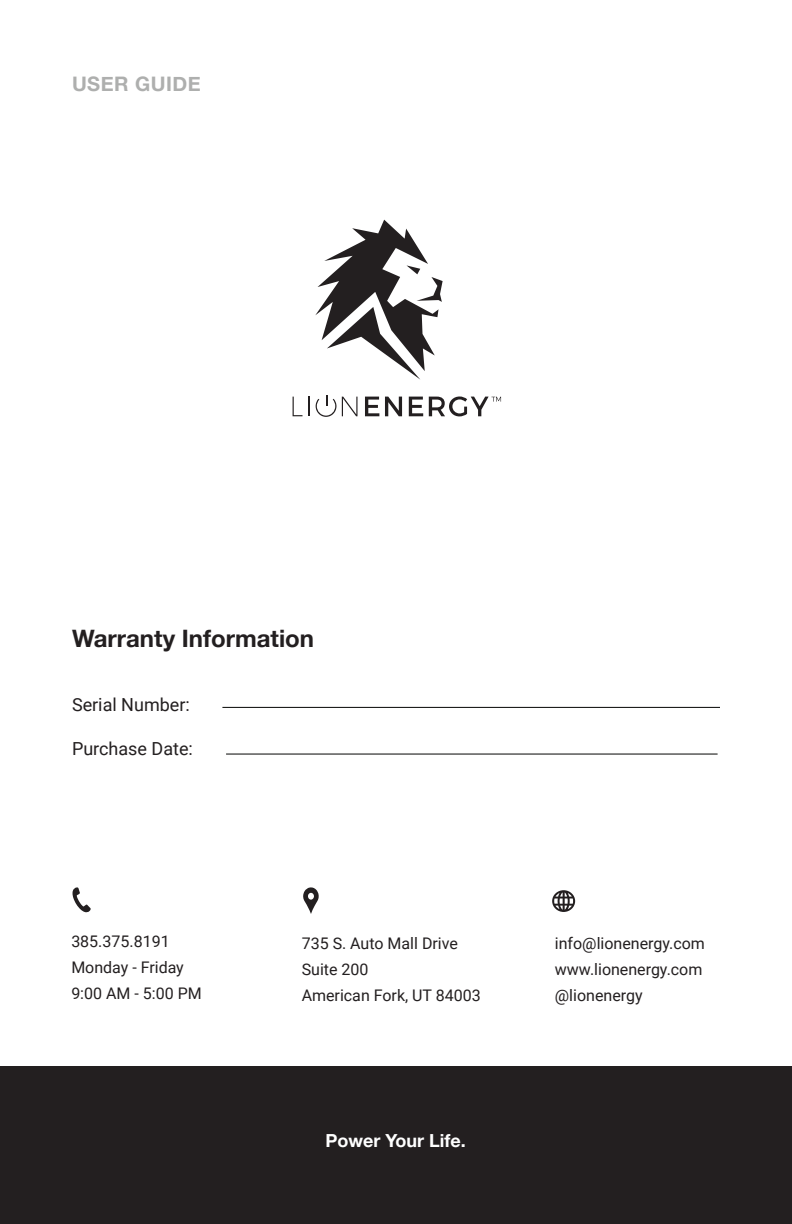
<style>
.page{position:relative;width:792px;height:1224px;background:#fff}
.page>*{position:absolute;margin:0;border:0;box-sizing:border-box;transform-origin:0 0}
.t1{font:700 24px "Helvetica Neue";color:#231f20}
.t2{font:700 20px "Helvetica Neue";letter-spacing:.025em;color:#aeafae}
.t3{font:18px "Roboto";color:#231f20}
.t4{font:700 18px "Helvetica Neue";color:#fff}
.t5{font:16px/26px "Roboto";color:#231f20}
</style>
<div class="page">
<hr style="left:222px;top:707px;width:498px;height:1px;background:#040503">
<hr style="left:226px;top:754px;width:492px;height:1px;background:#040503">
<svg style="left:315px;top:220px;width:128px;height:160px"></svg>
<svg style="left:293px;top:397px;width:16px;height:19px"></svg>
<svg style="left:342px;top:397px;width:16px;height:19px"></svg>
<svg style="left:365px;top:397px;width:14px;height:19px"></svg>
<svg style="left:385px;top:397px;width:17px;height:19px"></svg>
<svg style="left:409px;top:397px;width:14px;height:19px"></svg>
<svg style="left:316px;top:396px;width:20px;height:21px"></svg>
<svg style="left:429px;top:397px;width:72px;height:19px"></svg>
<svg style="left:303px;top:887px;width:16px;height:27px"></svg>
<svg style="left:73px;top:887px;width:18px;height:26px"></svg>
<svg style="left:552px;top:890px;width:23px;height:22px"></svg>
<div style="left:0;top:1066px;width:792px;height:158px;background:#231f20"></div>
<p class="t2" style="left:72px;top:69px;width:130px">USER GUIDE</p>
<h1 class="t1" style="left:72px;top:620px;width:244px">Warranty Information</h1>
<p class="t3" style="left:72px;top:692px;width:119px">Serial Number:</p>
<p class="t3" style="left:72px;top:736px;width:122px">Purchase Date:</p>
<p class="t5" style="left:71px;top:928px;width:132px">385.375.8191<br>Monday - Friday<br>9:00 AM - 5:00 PM</p>
<p class="t5" style="left:555px;top:930px;width:151px">info@lionenergy.com www.lionenergy.com @lionenergy</p>
<p class="t5" style="left:302px;top:930px;width:181px">735 S. Auto Mall Drive<br>Suite 200<br>American Fork, UT 84003</p>
<p class="t4" style="left:326px;top:1126px;width:142px">Power Your Life.</p>
</div>
